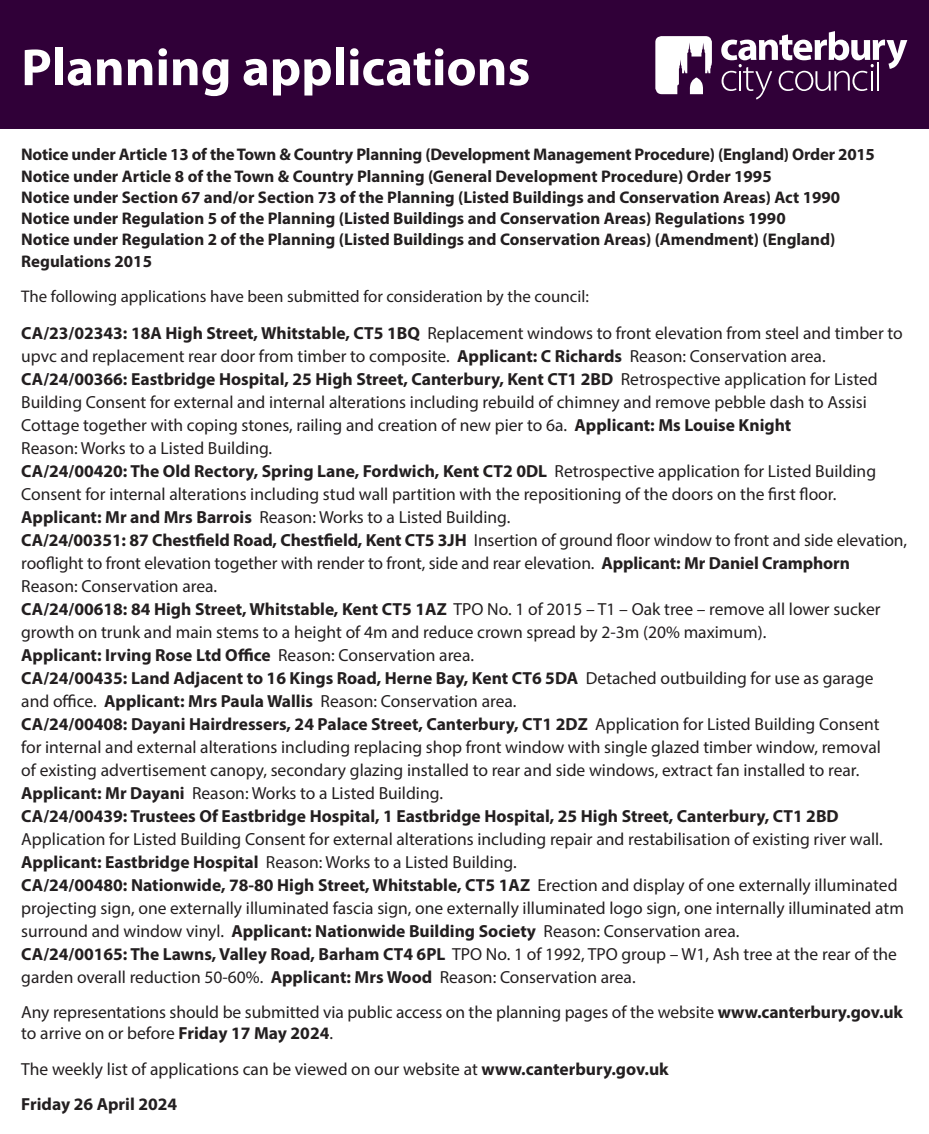
<style>
.page{position:relative;width:929px;height:1134px;background:#fff}
.page>*{position:absolute;margin:0;border:0;box-sizing:border-box;transform-origin:0 0}
.t1{font:700 52.5px "Myriad Pro";color:#fff}
.t2{font:17.5px/23px "Myriad Pro";color:#231f20}
.t3{font:700 17.5px "Myriad Pro";color:#231f20}
.t4{font:700 17px/21.2px "Myriad Pro";color:#231f20}
.t5{font:17px "Myriad Pro";color:#231f20}
.s1{font-weight:700}
</style>
<div class="page">
<div style="left:1px;top:1px;width:926px;height:127px;background:#300038"></div>
<div style="left:0;top:0;width:928px;height:129px;border:2px solid #300038"></div>
<svg style="left:655px;top:36px;width:56px;height:58px"></svg>
<svg style="left:721px;top:31px;width:186px;height:68px"></svg>
<hr style="left:871px;top:71px;width:2px;height:20px;background:#fff">
<hr style="left:876px;top:63px;width:2px;height:28px;background:#fff">
<p class="t1" style="left:21px;top:33px;width:510px">Planning applications</p>
<p class="t4" style="left:21px;top:144px;width:855px">Notice under Article 13 of the Town &amp; Country Planning (Development Management Procedure) (England) Order 2015<br>Notice under Article 8 of the Town &amp; Country Planning (General Development Procedure) Order 1995<br>Notice under Section 67 and/or Section 73 of the Planning (Listed Buildings and Conservation Areas) Act 1990<br>Notice under Regulation 5 of the Planning (Listed Buildings and Conservation Areas) Regulations 1990<br>Notice under Regulation 2 of the Planning (Listed Buildings and Conservation Areas) (Amendment) (England)<br>Regulations 2015</p>
<p class="t5" style="left:21px;top:285px;width:569px">The following applications have been submitted for consideration by the council:</p>
<p class="t2" style="left:21px;top:321px;width:887px"><span class="s1">CA/23/02343: 18A High Street, Whitstable, CT5 1BQ</span> Replacement windows to front elevation from steel and timber to upvc and replacement rear door from timber to composite. <span class="s1">Applicant: C Richards</span> Reason: Conservation area.<br><span class="s1">CA/24/00366: Eastbridge Hospital, 25 High Street, Canterbury, Kent CT1 2BD</span> Retrospective application for Listed Building Consent for external and internal alterations including rebuild of chimney and remove pebble dash to Assisi Cottage together with coping stones, railing and creation of new pier to 6a. <span class="s1">Applicant: Ms Louise Knight<br></span>Reason: Works to a Listed Building.<br><span class="s1">CA/24/00420: The Old Rectory, Spring Lane, Fordwich, Kent CT2 0DL</span> Retrospective application for Listed Building Consent for internal alterations including stud wall partition with the repositioning of the doors on the frst foor.<br><span class="s1">Applicant: Mr and Mrs Barrois</span> Reason: Works to a Listed Building.<br><span class="s1">CA/24/00351: 87 Chestfeld Road, Chestfeld, Kent CT5 3JH</span> Insertion of ground foor window to front and side elevation, roofight to front elevation together with render to front, side and rear elevation. <span class="s1">Applicant: Mr Daniel Cramphorn </span>Reason: Conservation area.<br><span class="s1">CA/24/00618: 84 High Street, Whitstable, Kent CT5 1AZ</span> TPO No. 1 of 2015 – T1 – Oak tree – remove all lower sucker growth on trunk and main stems to a height of 4m and reduce crown spread by 2-3m (20% maximum).<br><span class="s1">Applicant: Irving Rose Ltd Ofce</span> Reason: Conservation area.<br><span class="s1">CA/24/00435: Land Adjacent to 16 Kings Road, Herne Bay, Kent CT6 5DA</span> Detached outbuilding for use as garage<br>and ofce. <span class="s1">Applicant: Mrs Paula Wallis</span> Reason: Conservation area.<br><span class="s1">CA/24/00408: Dayani Hairdressers, 24 Palace Street, Canterbury, CT1 2DZ</span> Application for Listed Building Consent<br>for internal and external alterations including replacing shop front window with single glazed timber window, removal<br>of existing advertisement canopy, secondary glazing installed to rear and side windows, extract fan installed to rear.<br><span class="s1">Applicant: Mr Dayani</span> Reason: Works to a Listed Building.<br><span class="s1">CA/24/00439: Trustees Of Eastbridge Hospital, 1 Eastbridge Hospital, 25 High Street, Canterbury, CT1 2BD</span></p>
<p class="t2" style="left:21px;top:827px;width:884px">Application for Listed Building Consent for external alterations including repair and restabilisation of existing river wall.<br><span class="s1">Applicant: Eastbridge Hospital</span> Reason: Works to a Listed Building.<br><span class="s1">CA/24/00480: Nationwide, 78-80 High Street, Whitstable, CT5 1AZ</span> Erection and display of one externally illuminated projecting sign, one externally illuminated fascia sign, one externally illuminated logo sign, one internally illuminated atm surround and window vinyl. <span class="s1">Applicant: Nationwide Building Society</span> Reason: Conservation area.<br><span class="s1">CA/24/00165: The Lawns, Valley Road, Barham CT4 6PL</span> TPO No. 1 of 1992, TPO group – W1, Ash tree at the rear of the garden overall reduction 50-60%. <span class="s1">Applicant: Mrs Wood</span> Reason: Conservation area.</p>
<p class="t2" style="left:21px;top:1001px;width:883px;line-height:21.2px">Any representations should be submitted via public access on the planning pages of the website <span class="s1">www.canterbury.gov.uk </span>to arrive on or before <span class="s1">Friday 17 May 2024</span>.</p>
<p class="t2" style="left:21px;top:1057px;width:649px">The weekly list of applications can be viewed on our website at <span class="s1">www.canterbury.gov.uk</span></p>
<p class="t3" style="left:21px;top:1093px;width:157px">Friday 26 April 2024</p>
</div>
